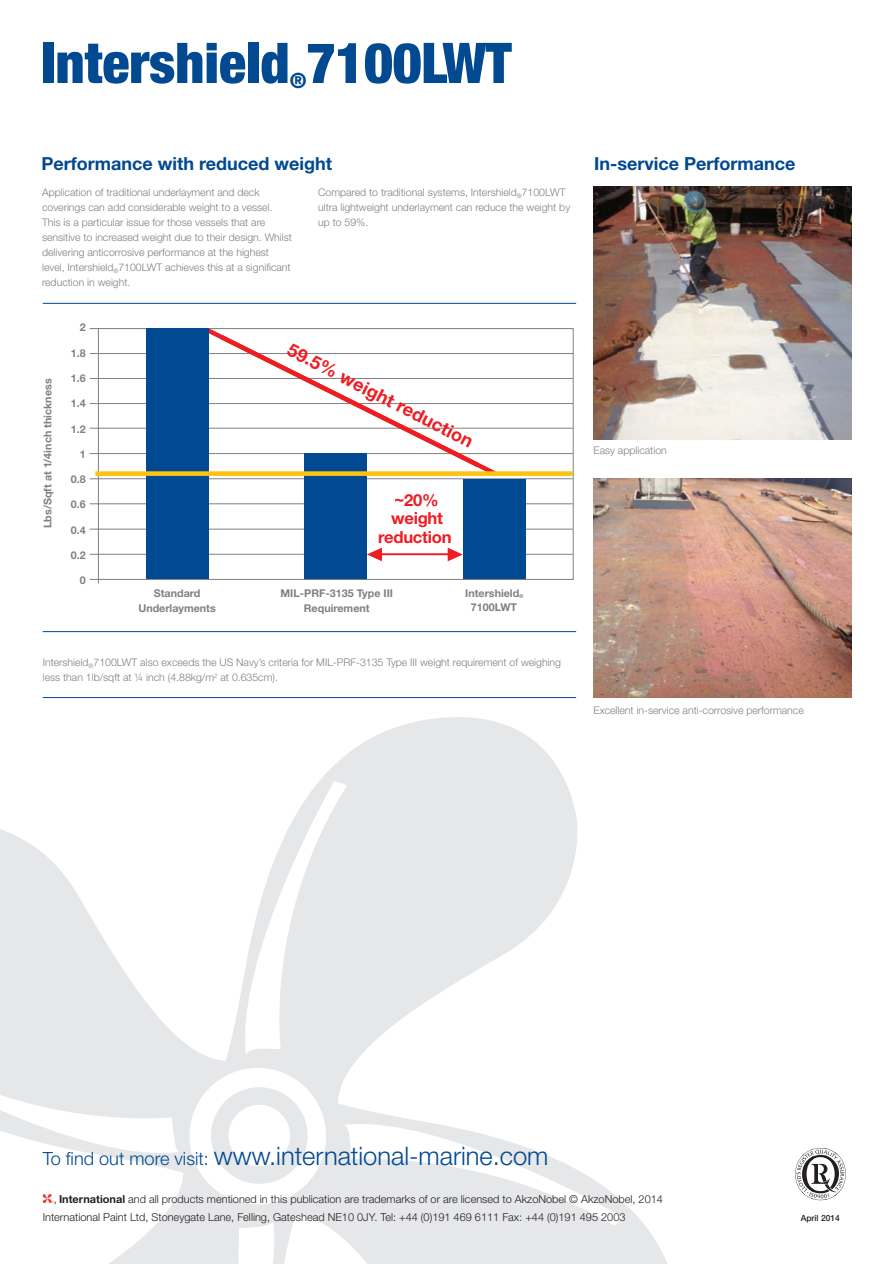
<style>
.page{position:relative;width:894px;height:1264px;background:#fff}
.page>*{position:absolute;margin:0;border:0;box-sizing:border-box;transform-origin:0 0}
.t1{font:900 condensed 56.1px "Helvetica Neue";color:#014990}
.t2{font:300 25.5px "Helvetica Neue LT Std";color:#014990}
.t3{font:900 condensed 21px "Helvetica Neue";color:#014990}
.t4{font:700 18.3px "Helvetica Neue LT Std";color:#ee1d23}
.t5{font:700 18px "Helvetica Neue LT Std";color:#014990}
.t6{font:700 16.65px "Helvetica Neue LT Std";letter-spacing:-.015em;color:#ee1d23}
.t7{font:300 10.95px "Helvetica Neue LT Std";color:#231f20}
.t8{font:700 10.65px/14.2px "Helvetica Neue LT Std";color:#808083;text-align:center}
.t9{font:300 10.5px/15px "Helvetica Neue LT Std";color:#808083}
.t10{font:500 8.55px "Helvetica Neue LT Std";color:#231f20}
.s1{font-size:18.15px}
.s2{font-weight:700}
</style>
<div class="page">
<svg style="left:0;top:698px;width:667px;height:565px"></svg>
<svg style="left:207px;top:1082px;width:105px;height:105px"></svg>
<img style="left:593px;top:186px;width:258px;height:253px">
<img style="left:593px;top:479px;width:258px;height:219px">
<hr style="left:43px;top:303px;width:533px;height:1px;background:#014990">
<svg style="left:43px;top:1193px;width:11px;height:9px"></svg>
<svg style="left:795px;top:1148px;width:50px;height:51px"></svg>
<hr style="left:43px;top:631px;width:533px;height:1px;background:#014990">
<hr style="left:98px;top:328px;width:1px;height:255px;background:#808083">
<svg style="left:89px;top:328px;width:485px;height:252px"></svg>
<svg style="left:209px;top:328px;width:292px;height:152px"></svg>
<div style="left:146px;top:328px;width:63px;height:251px;background:#014990"></div>
<div style="left:95px;top:471px;width:477px;height:5px;background:#fec210"></div>
<svg style="left:395px;top:498px;width:8px;height:4px"></svg>
<hr style="left:373px;top:553px;width:86px;height:2px;background:#ee1d23">
<svg style="left:367px;top:547px;width:15px;height:14px"></svg>
<svg style="left:447px;top:547px;width:16px;height:14px"></svg>
<svg style="left:215px;top:331px;width:268px;height:140px"></svg>
<hr style="left:43px;top:697px;width:533px;height:1px;background:#014990">
<p class="t1" style="left:41px;top:28px;width:472px">Intershield 7100LWT</p>
<p class="t3" style="left:289px;top:67px;width:18px">®</p>
<p class="t5" style="left:41px;top:153px;width:292px">Performance with reduced weight</p>
<p class="t9" style="left:42px;top:184px;width:251px">Application of traditional underlayment and deck coverings can add considerable weight to a vessel.<br>This is a particular issue for those vessels that are sensitive to increased weight due to their design. Whilst delivering anticorrosive performance at the highest level, Intershield<sub>®</sub>7100LWT achieves this at a significant reduction in weight.</p>
<p class="t9" style="left:318px;top:184px;width:253px">Compared to traditional systems, Intershield<sub>®</sub>7100LWT ultra lightweight underlayment can reduce the weight by up to 59%.</p>
<p class="t8" style="left:40px;top:528px;width:151px;rotate:-90deg">Lbs/Sqft at 1/4inch thickness</p>
<p class="t8" style="left:80px;top:320px;width:7px">2</p>
<p class="t8" style="left:71px;top:345px;width:16px">1.8</p>
<p class="t8" style="left:71px;top:371px;width:16px">1.6</p>
<p class="t8" style="left:71px;top:396px;width:16px">1.4</p>
<p class="t8" style="left:71px;top:421px;width:16px">1.2</p>
<p class="t8" style="left:80px;top:446px;width:7px">1</p>
<p class="t8" style="left:71px;top:472px;width:16px">0.8</p>
<p class="t8" style="left:71px;top:497px;width:16px">0.6</p>
<p class="t8" style="left:71px;top:522px;width:16px">0.4</p>
<p class="t8" style="left:71px;top:548px;width:16px">0.2</p>
<p class="t8" style="left:80px;top:573px;width:7px">0</p>
<p class="t4" style="left:294px;top:338px;width:207px;rotate:27deg">59.5% weight reduction</p>
<p class="t6" style="left:404px;top:489px;width:36px">20%</p>
<p class="t6" style="left:391px;top:507px;width:53px">weight</p>
<p class="t6" style="left:378px;top:526px;width:75px">reduction</p>
<p class="t8" style="left:138px;top:586px;width:79px">Standard<br>Underlayments</p>
<p class="t8" style="left:280px;top:586px;width:114px">MIL-PRF-3135 Type III<br>Requirement</p>
<p class="t8" style="left:465px;top:586px;width:60px">Intershield<sub>®</sub></p>
<p class="t8" style="left:470px;top:600px;width:48px">7100LWT</p>
<p class="t9" style="left:43px;top:654px;width:519px">Intershield<sub>®</sub>7100LWT also exceeds the US Navy’s criteria for MIL-PRF-3135 Type III weight requirement of weighing less than 1lb/sqft at ¼ inch (4.88kg/m<sup>2</sup> at 0.635cm).</p>
<p class="t5" style="left:594px;top:153px;width:203px">In-service Performance</p>
<p class="t9" style="left:593px;top:443px;width:75px">Easy application</p>
<p class="t9" style="left:593px;top:702px;width:212px">Excellent in-service anti-corrosive performance</p>
<p class="t2" style="left:43px;top:1140px;width:507px"><span class="s1">To find out more visit:</span> www.international-marine.com</p>
<p class="t7" style="left:54px;top:1192px;width:610px">, <span class="s2">International</span> and all products mentioned in this publication are trademarks of or are licensed to AkzoNobel © AkzoNobel, 2014</p>
<p class="t7" style="left:43px;top:1209px;width:584px">International Paint Ltd, Stoneygate Lane, Felling, Gateshead NE10 0JY. Tel: +44 (0)191 469 6111 Fax: +44 (0)191 495 2003</p>
<p class="t10" style="left:800px;top:1212px;width:41px">April 2014</p>
</div>
